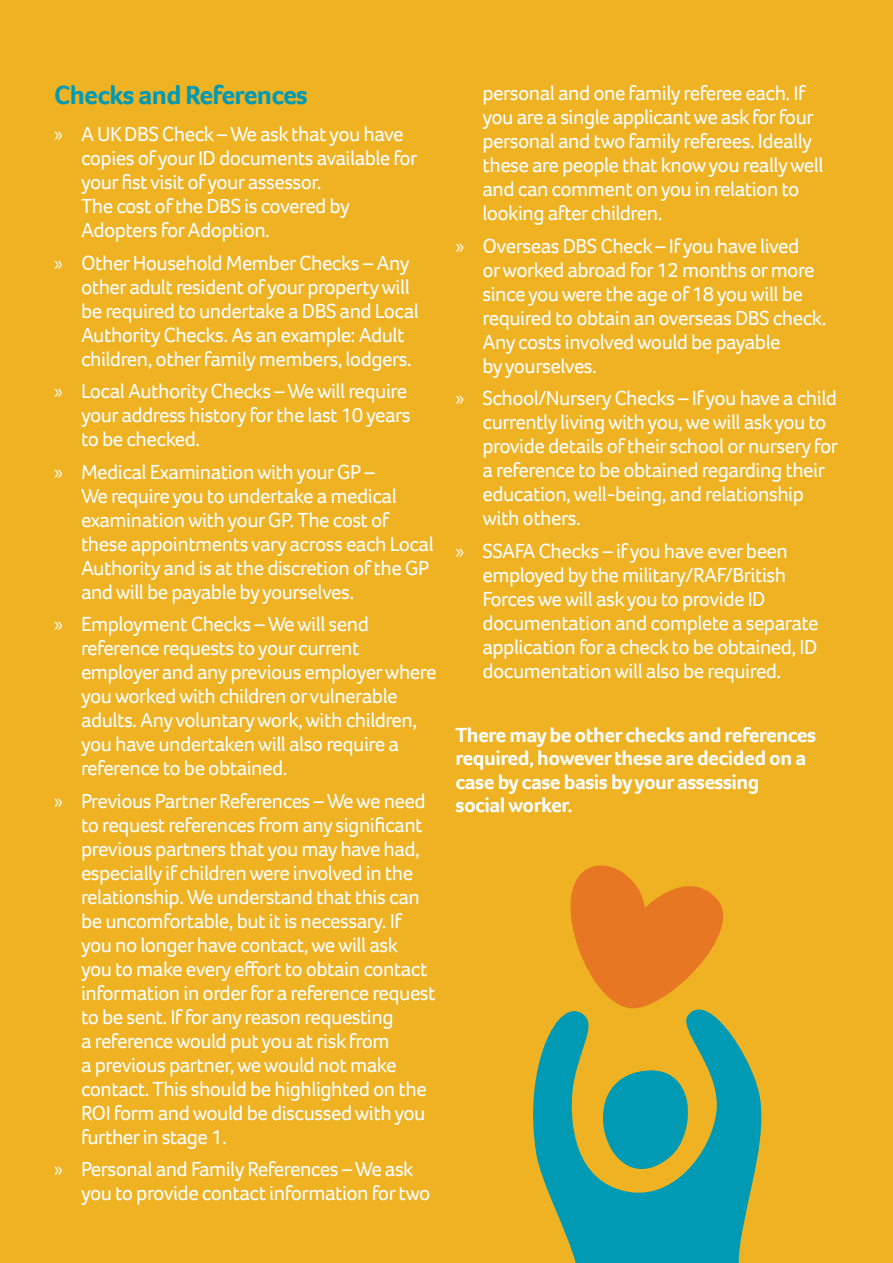
<style>
.page{position:relative;width:893px;height:1263px;background:#eeb223}
.page>*{position:absolute;margin:0;border:0;box-sizing:border-box;transform-origin:0 0}
.t1{font:700 27px "Foco";letter-spacing:-.025em;color:#009ab4}
.t2{font:21px/24px "Foco";letter-spacing:-.025em;color:#fff}
.t3{font:700 21px/23.2px "Foco";letter-spacing:-.025em;color:#fff}
.s1{font-family:"Myriad Pro"}
</style>
<div class="page">
<svg style="left:570px;top:865px;width:153px;height:123px"></svg>
<svg style="left:533px;top:992px;width:229px;height:271px;fill:#009ab4"></svg>
<p class="t1" style="left:54px;top:77px;width:255px">Checks and References</p>
<p class="t2" style="left:81px;top:122px;width:338px;text-indent:-27px"><span class="s1">»</span> A UK DBS Check – We ask that you have copies of your ID documents available for your fist visit of your assessor.<br>The cost of the DBS is covered by<br>Adopters for Adoption.</p>
<p class="t2" style="left:81px;top:250px;width:339px;text-indent:-27px"><span class="s1">»</span> Other Household Member Checks – Any other adult resident of your property will be required to undertake a DBS and Local Authority Checks. As an example: Adult children, other family members, lodgers.</p>
<p class="t2" style="left:81px;top:379px;width:331px;text-indent:-27px"><span class="s1">»</span> Local Authority Checks – We will require your address history for the last 10 years to be checked.</p>
<p class="t2" style="left:81px;top:459px;width:354px;text-indent:-27px"><span class="s1">»</span> Medical Examination with your GP –<br>We require you to undertake a medical examination with your GP. The cost of these appointments vary across each Local Authority and is at the discretion of the GP and will be payable by yourselves.</p>
<p class="t2" style="left:81px;top:612px;width:357px;text-indent:-27px"><span class="s1">»</span> Employment Checks – We will send reference requests to your current employer and any previous employer where you worked with children or vulnerable adults. Any voluntary work, with children, you have undertaken will also require a reference to be obtained.</p>
<p class="t2" style="left:81px;top:788px;width:356px;text-indent:-27px"><span class="s1">»</span> Previous Partner References – We we need to request references from any significant previous partners that you may have had, especially if children were involved in the relationship. We understand that this can be uncomfortable, but it is necessary. If you no longer have contact, we will ask<br>you to make every effort to obtain contact information in order for a reference request to be sent. If for any reason requesting<br>a reference would put you at risk from<br>a previous partner, we would not make contact. This should be highlighted on the ROI form and would be discussed with you further in stage 1.</p>
<p class="t2" style="left:81px;top:1157px;width:351px;text-indent:-27px"><span class="s1">»</span> Personal and Family References – We ask you to provide contact information for two</p>
<p class="t2" style="left:482px;top:81px;width:342px">personal and one family referee each. If you are a single applicant we ask for four personal and two family referees. Ideally these are people that know you really well and can comment on you in relation to looking after children.</p>
<p class="t2" style="left:482px;top:233px;width:345px;text-indent:-27px"><span class="s1">»</span> Overseas DBS Check – If you have lived<br>or worked abroad for 12 months or more since you were the age of 18 you will be required to obtain an overseas DBS check.<br>Any costs involved would be payable<br>by yourselves.</p>
<p class="t2" style="left:482px;top:386px;width:357px;text-indent:-27px"><span class="s1">»</span> School/Nursery Checks – If you have a child currently living with you, we will ask you to provide details of their school or nursery for a reference to be obtained regarding their education, well-being, and relationship with others.</p>
<p class="t2" style="left:482px;top:538px;width:338px;text-indent:-27px"><span class="s1">»</span> SSAFA Checks – if you have ever been employed by the military/RAF/British Forces we will ask you to provide ID documentation and complete a separate application for a check to be obtained, ID documentation will also be required.</p>
<p class="t3" style="left:455px;top:723px;width:362px">There may be other checks and references required, however these are decided on a case by case basis by your assessing<br>social worker.</p>
</div>
